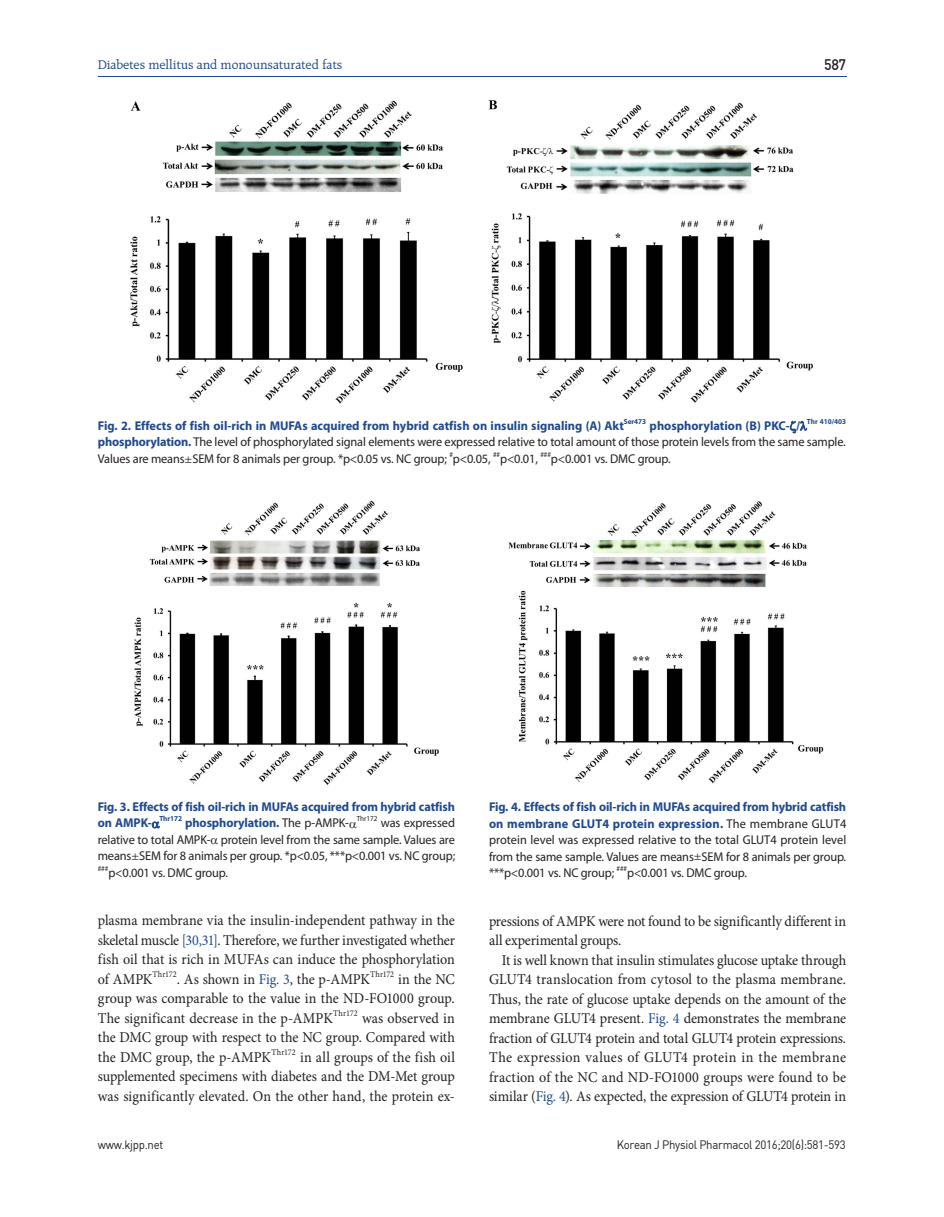
<style>
.page{position:relative;width:944px;height:1217px;background:#fff}
.page>*{position:absolute;margin:0;border:0;box-sizing:border-box;transform-origin:0 0}
.t1{font:15px/19.5px "Minion Pro";letter-spacing:-.005em;color:#231f20;text-align:justify;scale:.94 1}
.t2{font:15px "Dinmed";color:#231f20;scale:.95 1}
.t3{font:13.5px "Raleigh BT";letter-spacing:-.01em;color:#204a8e}
.t4{font:12.75px/16.5px "Myriad Pro";letter-spacing:-.01em;color:#231f20;text-align:justify}
.t5{font:700 12.75px/16.5px "Myriad Pro";letter-spacing:-.005em;color:#204a8e}
.t6{font:12px "Dinreg";letter-spacing:-.025em;color:#231f20;scale:.95 1}
.t7{font:8.7px "Minion Pro";letter-spacing:.005em;color:#231f20;scale:.94 1}
.t8{font:700 7.5px "Myriad Pro";color:#204a8e}
.t9{font:7.5px "Myriad Pro";letter-spacing:-.01em;color:#231f20}
.s1{font-weight:700;color:#204a8e}
.s2{font-family:"Optima LT Std"}
.s3{font-weight:400;color:#231f20}
.s4{color:#204a8e}
</style>
<div class="page">
<hr style="left:98px;top:76px;width:748px;height:1px;background:#204a8e">
<img style="left:130px;top:100px;width:333px;height:304px">
<img style="left:488px;top:100px;width:325px;height:304px">
<img style="left:134px;top:500px;width:305px;height:285px">
<img style="left:508px;top:501px;width:316px;height:283px">
<svg style="left:790px;top:420px;width:18px;height:14px"></svg>
<svg style="left:151px;top:821px;width:9px;height:8px"></svg>
<p class="t3" style="left:98px;top:56px;width:246px">Diabetes mellitus and monounsaturated fats</p>
<p class="t2" style="left:824px;top:55px;width:25px">587</p>
<p class="t5" style="left:98px;top:416px;width:528px">Fig. 2. Effects of fish oil-rich in MUFAs acquired from hybrid catfish on insulin signaling (A) Akt</p>
<p class="t8" style="left:624px;top:416px;width:24px">Ser473</p>
<p class="t5" style="left:650px;top:416px;width:159px">phosphorylation (B) PKC- /●</p>
<p class="t8" style="left:807px;top:416px;width:41px">Thr 410/403</p>
<p class="t4" style="left:98px;top:433px;width:750px"><span class="s1">phosphorylation.</span> The level of phosphorylated signal elements were expressed relative to total amount of those protein levels from the same sample.<br>Values are means<span class="s2">±</span>SEM for 8 animals per group. *p&lt;0.05 vs. NC group;</p>
<p class="t9" style="left:449px;top:449px;width:5px">#</p>
<p class="t9" style="left:493px;top:449px;width:9px">##</p>
<p class="t9" style="left:540px;top:449px;width:12px">###</p>
<p class="t4" style="left:551px;top:450px;width:121px">p&lt;0.001 vs. DMC group.</p>
<p class="t4" style="left:453px;top:450px;width:39px">p&lt;0.05,</p>
<p class="t4" style="left:500px;top:450px;width:39px">p&lt;0.01,</p>
<p class="t5" style="left:98px;top:797px;width:359px">Fig. 3. Effects of fish oil-rich in MUFAs acquired from hybrid catfish on AMPK-</p>
<p class="t8" style="left:159px;top:813px;width:24px">Thr172</p>
<p class="t5" style="left:185px;top:814px;width:165px">phosphorylation. <span class="s3">The p-AMPK-</span></p>
<p class="t9" style="left:357px;top:813px;width:22px">Thr172</p>
<p class="t4" style="left:98px;top:814px;width:359px;text-indent:283px">was expressed relative to total AMPK- protein level from the same sample. Values are means<span class="s2">±</span>SEM for 8 animals per group. *p&lt;0.05, ***p&lt;0.001 vs. NC group;</p>
<p class="t9" style="left:98px;top:863px;width:12px">###</p>
<p class="t4" style="left:108px;top:863px;width:121px">p&lt;0.001 vs. DMC group.</p>
<p class="t1" style="left:98px;top:910px;width:381px">plasma membrane via the insulin-independent pathway in the skeletal muscle <span class="s4">[30,31]</span>. Therefore, we further investigated whether fish oil that is rich in MUFAs can induce the phosphorylation of AMPK</p>
<p class="t7" style="left:153px;top:967px;width:27px">Thr172</p>
<p class="t1" style="left:177px;top:969px;width:207px">. As shown in <span class="s4">Fig. 3</span>, the p-AMPK</p>
<p class="t7" style="left:370px;top:967px;width:27px">Thr172</p>
<p class="t1" style="left:98px;top:969px;width:381px;text-indent:300px">in the NC group was comparable to the value in the ND-FO1000 group.<br>The significant decrease in the p-AMPK</p>
<p class="t7" style="left:333px;top:1006px;width:28px">Thr172</p>
<p class="t1" style="left:98px;top:1008px;width:381px;text-indent:264px">was observed in the DMC group with respect to the NC group. Compared with the DMC group, the p-AMPK</p>
<p class="t7" style="left:271px;top:1045px;width:27px">Thr172</p>
<p class="t1" style="left:98px;top:1047px;width:381px;text-indent:202px">in all groups of the fish oil supplemented specimens with diabetes and the DM-Met group was significantly elevated. On the other hand, the protein ex-</p>
<p class="t4" style="left:489px;top:798px;width:359px"><span class="s1">Fig. 4. Effects of fish oil-rich in MUFAs acquired from hybrid catfish on membrane GLUT4 protein expression.</span> The membrane GLUT4 protein level was expressed relative to the total GLUT4 protein level from the same sample. Values are means<span class="s2">±</span>SEM for 8 animals per group. ***p&lt;0.001 vs. NC group;</p>
<p class="t9" style="left:617px;top:863px;width:12px">###</p>
<p class="t4" style="left:627px;top:864px;width:121px">p&lt;0.001 vs. DMC group.</p>
<p class="t1" style="left:489px;top:910px;width:381px">pressions of AMPK were not found to be significantly different in all experimental groups.</p>
<p class="t1" style="left:489px;top:949px;width:382px;text-indent:13px">It is well known that insulin stimulates glucose uptake through GLUT4 translocation from cytosol to the plasma membrane.<br>Thus, the rate of glucose uptake depends on the amount of the membrane GLUT4 present. <span class="s4">Fig. 4</span> demonstrates the membrane fraction of GLUT4 protein and total GLUT4 protein expressions.<br>The expression values of GLUT4 protein in the membrane fraction of the NC and ND-FO1000 groups were found to be similar (<span class="s4">Fig. 4</span>). As expected, the expression of GLUT4 protein in</p>
<p class="t6" style="left:98px;top:1136px;width:70px">www.kjpp.net</p>
<p class="t6" style="left:617px;top:1136px;width:243px">Korean J Physiol Pharmacol 2016;20(6):581-593</p>
</div>
